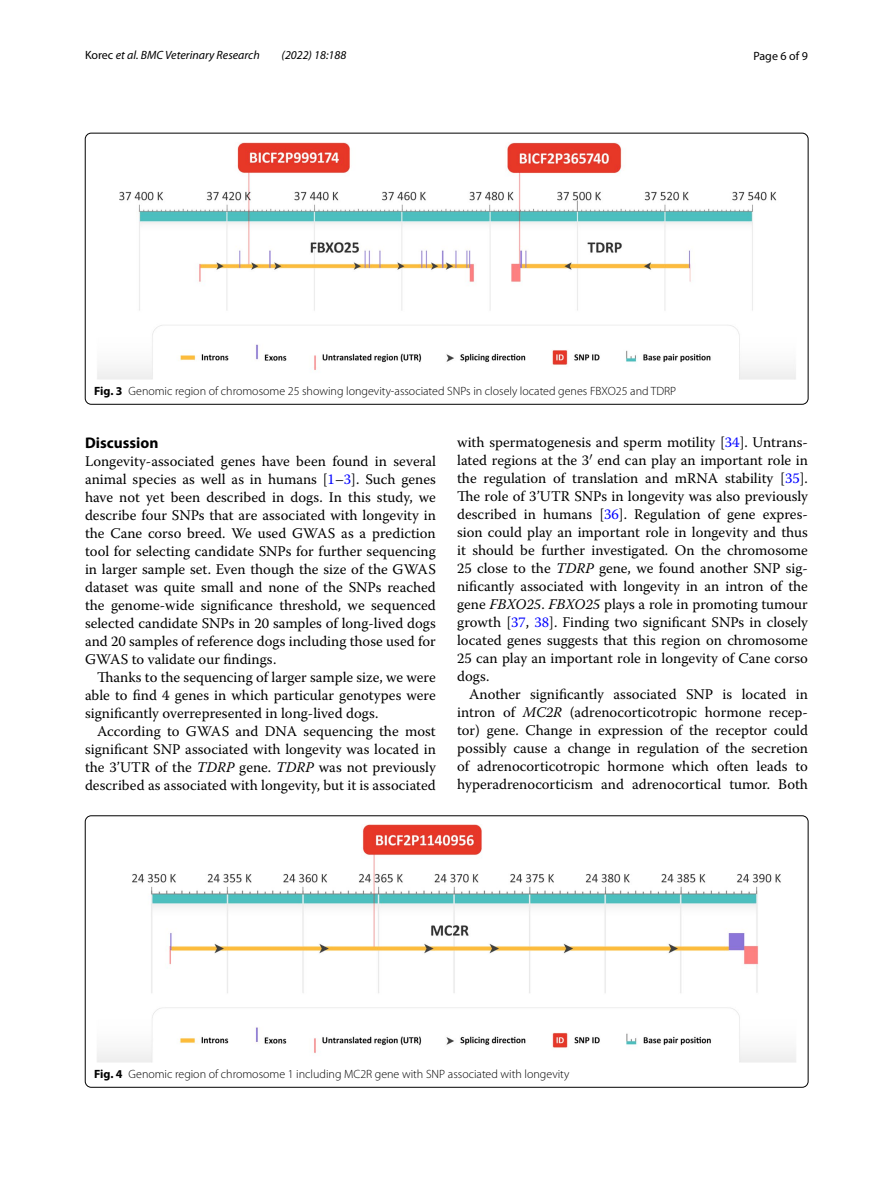
<style>
.page{position:relative;width:893px;height:1187px;background:#fff}
.page>*{position:absolute;margin:0;border:0;box-sizing:border-box;transform-origin:0 0}
.t1{font:700 15.45px "Myriad Pro";color:#000}
.t2{font:14.7px/18px "Warnock Pro";color:#000;text-align:justify}
.t3{font:300 12px "Myriad Pro";color:#000}
.t4{font:italic 12px "Myriad Pro";color:#000}
.t5{font:12px "Myriad Pro";color:#000}
.s1{font-style:normal}
.s2{font-weight:700}
.s3{color:#00f}
.s4{font-style:italic}
</style>
<div class="page">
<img style="left:97px;top:824px;width:699px;height:238px">
<img style="left:97px;top:142px;width:699px;height:237px">
<div style="left:85px;top:133px;width:723px;height:271px;border:1px solid #000;border-radius:6px"></div>
<p class="t4" style="left:85px;top:48px;width:176px"><span class="s1">Korec</span> et al. BMC Veterinary Research</p>
<p class="t4" style="left:282px;top:48px;width:66px">(2022) 18:188</p>
<p class="t5" style="left:753px;top:48px;width:56px">Page 6 of 9</p>
<p class="t3" style="left:94px;top:384px;width:583px"><span class="s2">Fig. 3</span> Genomic region of chromosome 25 showing longevity-associated SNPs in closely located genes FBXO25 and TDRP</p>
<p class="t1" style="left:85px;top:432px;width:75px">Discussion</p>
<p class="t2" style="left:85px;top:451px;width:352px">Longevity-associated genes have been found in several animal species as well as in humans [<span class="s3">1</span>–<span class="s3">3</span>]. Such genes have not yet been described in dogs. In this study, we describe four SNPs that are associated with longevity in the Cane corso breed. We used GWAS as a prediction tool for selecting candidate SNPs for further sequencing in larger sample set. Even though the size of the GWAS dataset was quite small and none of the SNPs reached the genome-wide significance threshold, we sequenced selected candidate SNPs in 20 samples of long-lived dogs and 20 samples of reference dogs including those used for GWAS to validate our findings.</p>
<p class="t2" style="left:85px;top:667px;width:352px;text-indent:12px">Thanks to the sequencing of larger sample size, we were able to find 4 genes in which particular genotypes were significantly overrepresented in long-lived dogs.</p>
<p class="t2" style="left:85px;top:721px;width:352px;text-indent:12px">According to GWAS and DNA sequencing the most significant SNP associated with longevity was located in the 3’UTR of the <span class="s4">TDRP</span> gene. <span class="s4">TDRP</span> was not previously described as associated with longevity, but it is associated</p>
<p class="t2" style="left:457px;top:433px;width:352px">with spermatogenesis and sperm motility [<span class="s3">34</span>]. Untrans&shy;lated regions at the 3 end can play an important role in the regulation of translation and mRNA stability [<span class="s3">35</span>].<br>The role of 3’UTR SNPs in longevity was also previously described in humans [<span class="s3">36</span>]. Regulation of gene expres&shy;sion could play an important role in longevity and thus it should be further investigated. On the chromosome 25 close to the <span class="s4">TDRP</span> gene, we found another SNP sig&shy;nificantly associated with longevity in an intron of the gene <span class="s4">FBXO25</span>. <span class="s4">FBXO25</span> plays a role in promoting tumour growth [<span class="s3">37</span>, <span class="s3">38</span>]. Finding two significant SNPs in closely located genes suggests that this region on chromosome 25 can play an important role in longevity of Cane corso dogs.</p>
<p class="t2" style="left:457px;top:685px;width:352px;text-indent:12px">Another significantly associated SNP is located in intron of <span class="s4">MC2R</span> (adrenocorticotropic hormone recep&shy;tor) gene. Change in expression of the receptor could possibly cause a change in regulation of the secretion of adrenocorticotropic hormone which often leads to hyperadrenocorticism and adrenocortical tumor. Both</p>
<p class="t3" style="left:94px;top:1066px;width:477px"><span class="s2">Fig. 4</span> Genomic region of chromosome 1 including MC2R gene with SNP associated with longevity</p>
</div>
